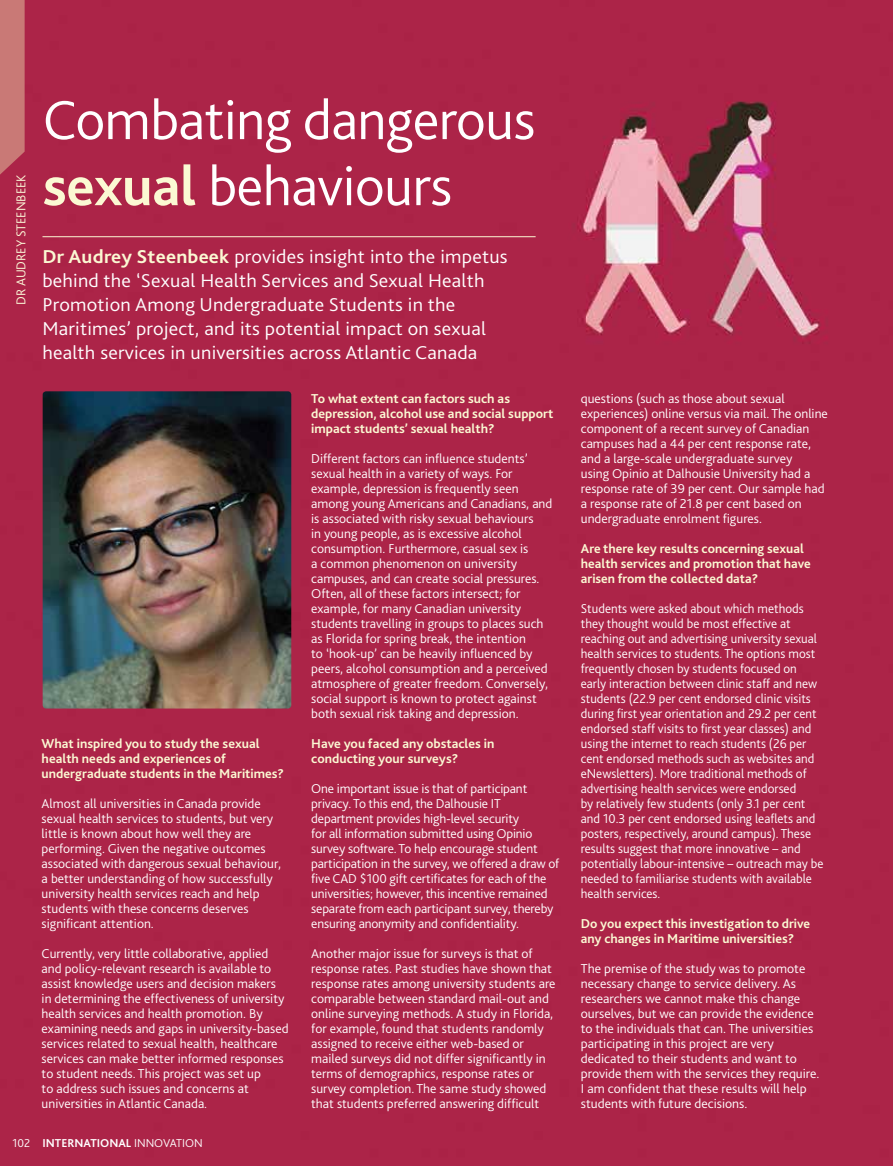
<style>
.page{position:relative;width:893px;height:1166px;background:#fff}
.page>*{position:absolute;margin:0;border:0;box-sizing:border-box;transform-origin:0 0}
.t1{font:300 57.6px/66px "Bliss 2";letter-spacing:-.01em;color:#fff}
.t2{font:300 19.5px/24px "Bliss 2";letter-spacing:.01em;color:#fff;scale:1.05 1}
.t3{font:300 13.5px/15px "Bliss 2";color:#fff}
.t4{font:700 13.5px/15px "Bliss 2";color:#fbf9d3}
.t5{font:300 13.5px "Bliss 2";color:#fcfad9}
.t6{font:300 12px "Bliss 2";color:#fff}
.s1{font-weight:700;color:#fbf9d3}
.s2{font-weight:700}
</style>
<div class="page">
<div style="left:0;top:0;width:893px;height:1165px;background:#ac2448"></div>
<img style="left:43px;top:391px;width:248px;height:317px">
<hr style="left:42px;top:236px;width:494px;height:1px;background:#fbf9d3">
<svg style="left:0;top:0;width:25px;height:174px"></svg>
<p class="t5" style="left:13px;top:305px;width:132px;rotate:-90deg">DR AUDREY STEENBEEK</p>
<h1 class="t1" style="left:43px;top:85px;width:494px">Combating dangerous <span class="s1">sexual</span> behaviours</h1>
<p class="t2" style="left:42px;top:243px;width:445px"><span class="s1">Dr Audrey Steenbeek</span> provides insight into the impetus behind the ‘Sexual Health Services and Sexual Health Promotion Among Undergraduate Students in the Maritimes’ project, and its potential impact on sexual health services in universities across Atlantic Canada</p>
<p class="t4" style="left:42px;top:735px;width:244px">What inspired you to study the sexual health needs and experiences of undergraduate students in the Maritimes?</p>
<p class="t3" style="left:42px;top:795px;width:241px">Almost all universities in Canada provide sexual health services to students, but very little is known about how well they are performing. Given the negative outcomes associated with dangerous sexual behaviour, a better understanding of how successfully university health services reach and help students with these concerns deserves significant attention.</p>
<p class="t3" style="left:42px;top:945px;width:248px">Currently, very little collaborative, applied and policy-relevant research is available to assist knowledge users and decision makers in determining the effectiveness of university health services and health promotion. By examining needs and gaps in university-based services related to sexual health, healthcare services can make better informed responses to student needs. This project was set up<br>to address such issues and concerns at universities in Atlantic Canada.</p>
<p class="t4" style="left:311px;top:390px;width:244px">To what extent can factors such as depression, alcohol use and social support impact students’ sexual health?</p>
<p class="t3" style="left:311px;top:450px;width:243px">Different factors can influence students’ sexual health in a variety of ways. For example, depression is frequently seen among young Americans and Canadians, and is associated with risky sexual behaviours<br>in young people, as is excessive alcohol consumption. Furthermore, casual sex is<br>a common phenomenon on university campuses, and can create social pressures.<br>Often, all of these factors intersect; for example, for many Canadian university students travelling in groups to places such as Florida for spring break, the intention<br>to ‘hook-up’ can be heavily influenced by peers, alcohol consumption and a perceived atmosphere of greater freedom. Conversely, social support is known to protect against both sexual risk taking and depression.</p>
<p class="t4" style="left:311px;top:735px;width:185px">Have you faced any obstacles in conducting your surveys?</p>
<p class="t3" style="left:311px;top:780px;width:250px">One important issue is that of participant privacy. To this end, the Dalhousie IT department provides high-level security<br>for all information submitted using Opinio survey software. To help encourage student participation in the survey, we offered a draw of five CAD $100 gift certificates for each of the universities; however, this incentive remained separate from each participant survey, thereby ensuring anonymity and confidentiality.</p>
<p class="t3" style="left:311px;top:945px;width:246px">Another major issue for surveys is that of response rates. Past studies have shown that response rates among university students are comparable between standard mail-out and online surveying methods. A study in Florida, for example, found that students randomly assigned to receive either web-based or mailed surveys did not differ significantly in terms of demographics, response rates or survey completion. The same study showed that students preferred answering difficult</p>
<p class="t6" style="left:12px;top:1135px;width:192px">102 <span class="s2">INTERNATIONAL</span> INNOVATION</p>
<p class="t3" style="left:581px;top:390px;width:249px">questions (such as those about sexual experiences) online versus via mail. The online component of a recent survey of Canadian campuses had a 44 per cent response rate, and a large-scale undergraduate survey<br>using Opinio at Dalhousie University had a response rate of 39 per cent. Our sample had a response rate of 21.8 per cent based on undergraduate enrolment figures.</p>
<p class="t4" style="left:581px;top:540px;width:232px">Are there key results concerning sexual health services and promotion that have arisen from the collected data?</p>
<p class="t3" style="left:581px;top:600px;width:244px">Students were asked about which methods they thought would be most effective at reaching out and advertising university sexual health services to students. The options most frequently chosen by students focused on early interaction between clinic staff and new students (22.9 per cent endorsed clinic visits during first year orientation and 29.2 per cent endorsed staff visits to first year classes) and using the internet to reach students (26 per cent endorsed methods such as websites and eNewsletters). More traditional methods of advertising health services were endorsed<br>by relatively few students (only 3.1 per cent and 10.3 per cent endorsed using leaflets and posters, respectively, around campus). These results suggest that more innovative – and potentially labour-intensive – outreach may be needed to familiarise students with available health services.</p>
<p class="t4" style="left:581px;top:915px;width:231px">Do you expect this investigation to drive any changes in Maritime universities?</p>
<p class="t3" style="left:581px;top:960px;width:240px">The premise of the study was to promote necessary change to service delivery. As researchers we cannot make this change ourselves, but we can provide the evidence to the individuals that can. The universities participating in this project are very dedicated to their students and want to provide them with the services they require.<br>I am confident that these results will help students with future decisions.</p>
</div>
